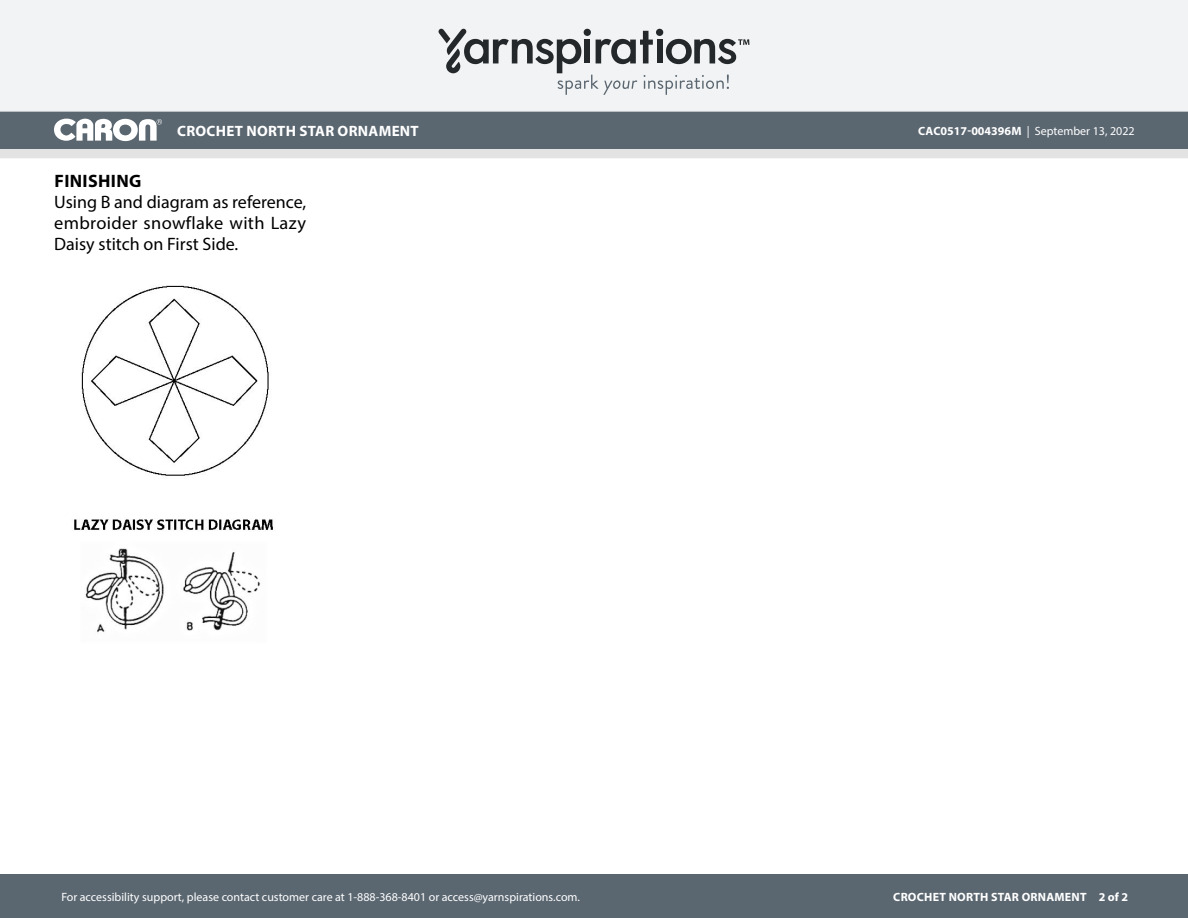
<style>
.page{position:relative;width:1188px;height:918px;background:#fff}
.page>*{position:absolute;margin:0;border:0;box-sizing:border-box;transform-origin:0 0}
.Body_-__Auto_Style_w{font:18px/21px "Myriad Pro";color:#000}
.Body_-__Auto_Style_w-2{font:700 18px "Myriad Pro";letter-spacing:.02em;color:#000}
.t1{font:700 15px "Myriad Pro";letter-spacing:.02em;color:#fff}
.t2{font:12px "Myriad Pro";color:#fff}
.t3{font:700 12px "Myriad Pro";letter-spacing:.02em;color:#fff}
.s1{font-weight:700}
</style>
<div class="page">
<div style="left:0;top:875px;width:1188px;height:43px;background:#5a6670"></div>
<div style="left:0;top:149px;width:1188px;height:9px;background:#e4e3e3"></div>
<div style="left:0;top:111px;width:1188px;height:38px;background:#5a6670"></div>
<div style="left:0;top:0;width:1188px;height:112px;background:#f2f3f4"></div>
<svg style="left:438px;top:29px;width:311px;height:66px"></svg>
<svg style="left:54px;top:119px;width:108px;height:22px"></svg>
<img style="left:74px;top:285px;width:199px;height:348px">
<p class="t1" style="left:177px;top:121px;width:243px">CROCHET NORTH STAR ORNAMENT</p>
<p class="t2" style="left:918px;top:124px;width:218px"><span class="s1">CAC0517-004396M</span> | September 13, 2022</p>
<p class="Body_-__Auto_Style_w-2" style="left:55px;top:169px;width:88px">FINISHING</p>
<p class="Body_-__Auto_Style_w" style="left:54px;top:191px;width:253px">Using B and diagram as reference,</p>
<p class="Body_-__Auto_Style_w" style="left:54px;top:212px;width:253px">embroider snowflake with Lazy<br>Daisy stitch on First Side.</p>
<p class="t2" style="left:61px;top:889px;width:520px">For accessibility support, please contact customer care at 1-888-368-8401 or access@yarnspirations.com.</p>
<p class="t3" style="left:893px;top:889px;width:236px">CROCHET NORTH STAR ORNAMENT 2 of 2</p>
</div>
